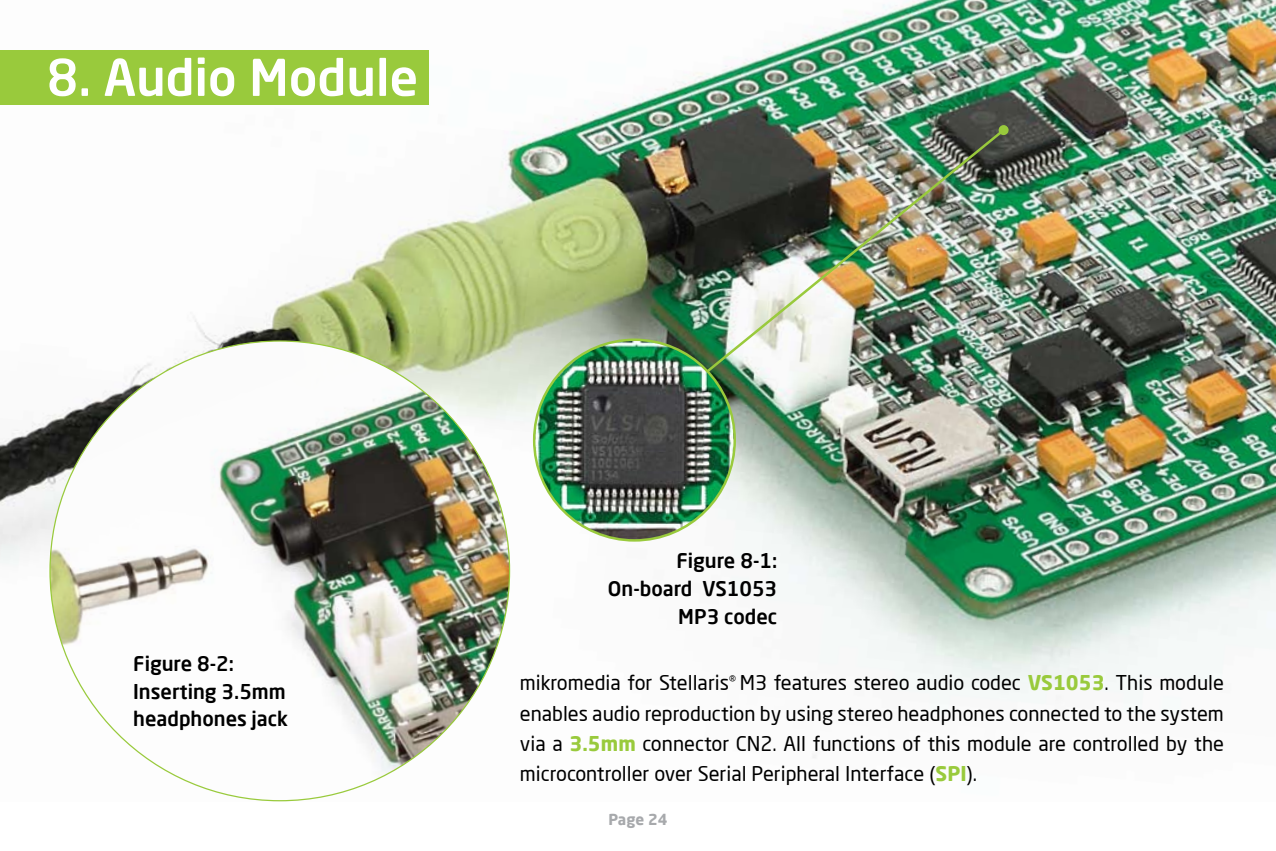
<style>
.page{position:relative;width:1276px;height:851px;background:#fff}
.page>*{position:absolute;margin:0;border:0;box-sizing:border-box;transform-origin:0 0}
.t1{font:500 50px "Neo Sans Pro";color:#fff}
.t2{font:20px/30px "Neo Sans Pro";color:#000;text-align:justify}
.t3{font:500 20px/27.5px "Neo Sans Pro";color:#000}
.t4{font:700 15px "Neo Sans Pro";color:#a7a9ac}
.s1{font-weight:700;color:#99ca3c}
</style>
<div class="page">
<img style="left:0;top:0;width:1276px;height:801px">
<img style="left:50px;top:341px;width:459px;height:459px;border-radius:230px">
<img style="left:606px;top:126px;width:401px;height:328px">
<div style="left:998px;top:125px;width:10px;height:10px;background:#99ca3c;border-radius:50%"></div>
<img style="left:534px;top:340px;width:200px;height:200px;border-radius:100px">
<div style="left:0;top:50px;width:429px;height:54px;background:#99ca3c"></div>
<h1 class="t1" style="left:47px;top:46px;width:373px">8. Audio Module</h1>
<p class="t3" style="left:133px;top:649px;width:156px">Figure 8-2:<br>Inserting 3.5mm headphones jack</p>
<p class="t3" style="left:608px;top:546px;width:171px;text-align:right">Figure 8-1:<br>On-board VS1053<br>MP3 codec</p>
<p class="t2" style="left:520px;top:667px;width:705px">mikromedia for Stellaris<sup>®</sup> M3 features stereo audio codec <span class="s1">VS1053</span>. This module enables audio reproduction by using stereo headphones connected to the system via a <span class="s1">3.5mm</span> connector CN2. All functions of this module are controlled by the microcontroller over Serial Peripheral Interface (<span class="s1">SPI</span>).</p>
<p class="t4" style="left:608px;top:809px;width:60px">Page 24</p>
</div>
